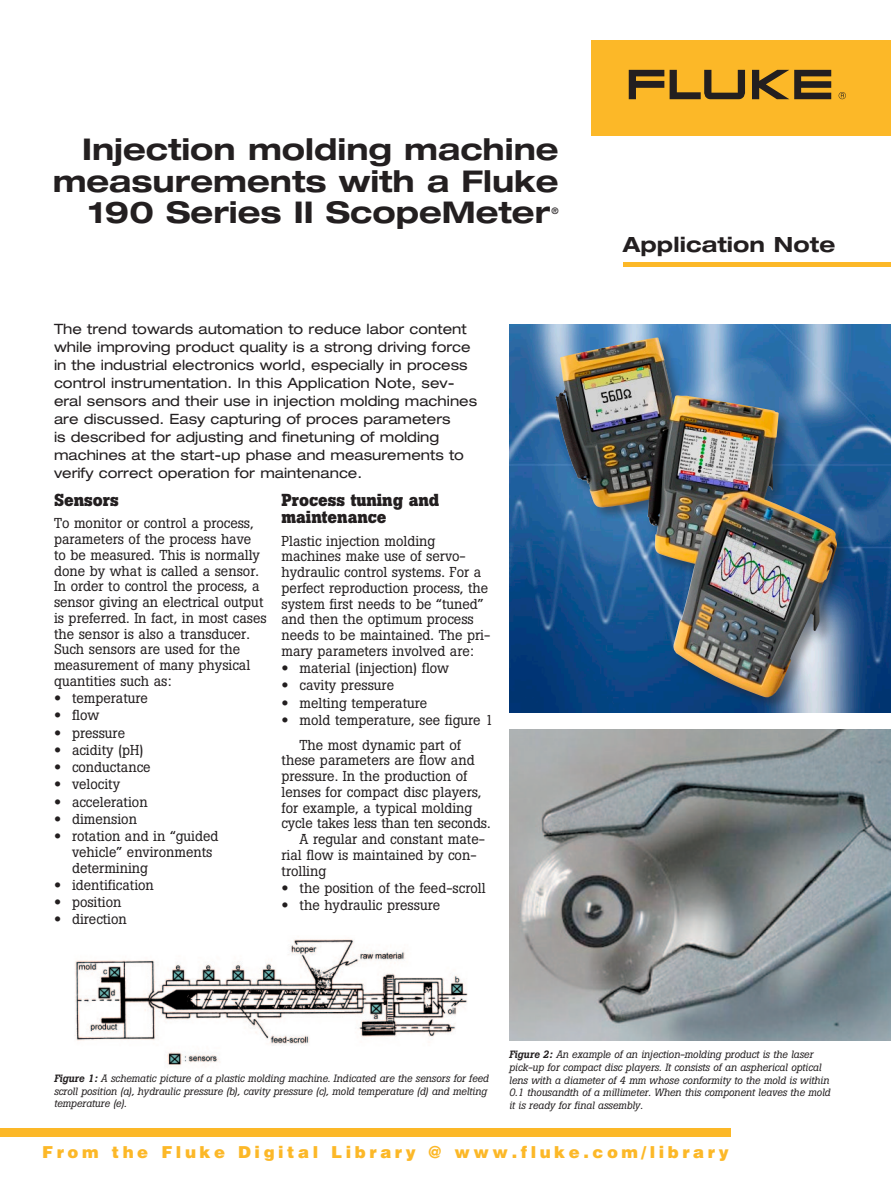
<style>
.page{position:relative;width:891px;height:1188px;background:#fff}
.page>*{position:absolute;margin:0;border:0;box-sizing:border-box;transform-origin:0 0}
.t1{font:700 expanded 30px/31.5px "Helvetica Neue LT Std";color:#231f20;text-align:right}
.t2{font:700 expanded 21px "Helvetica Neue LT Std";letter-spacing:.005em;color:#231f20}
.t3{font:700 17.25px/17.2px "Boton Pro";color:#231f20}
.t4{font:900 16.5px "Helvetica";letter-spacing:.215em;color:#fcb828}
.t5{font:14.25px/15.8px "Boton Pro";color:#231f20}
.t6{font:expanded 14.25px/18px "Helvetica Neue LT Std";color:#231f20}
.t7{font:italic 10.5px/12.6px "Boton Pro";letter-spacing:-.005em;color:#231f20}
.t8{font:expanded 9px "Helvetica Neue LT Std";color:#231f20}
.s1{font-family:"Helvetica Neue LT Std";font-weight:700;font-stretch:expanded}
.s2{font-weight:500}
</style>
<div class="page">
<img style="left:75px;top:939px;width:393px;height:126px">
<img style="left:509px;top:729px;width:382px;height:311px">
<div style="left:592px;top:40px;width:299px;height:96px;background:#fcb828"></div>
<svg style="left:629px;top:70px;width:35px;height:29px"></svg>
<svg style="left:752px;top:70px;width:79px;height:29px"></svg>
<svg style="left:670px;top:70px;width:75px;height:29px"></svg>
<svg style="left:839px;top:92px;width:7px;height:7px"></svg>
<div style="left:0;top:1128px;width:730px;height:8px;background:#fcb828"></div>
<hr style="left:624px;top:263px;width:267px;height:4px;background:#fcb828">
<img style="left:509px;top:324px;width:382px;height:389px">
<div style="left:554px;top:336px;width:297px;height:376px;background:#231f20;opacity:.4"></div>
<img style="left:555px;top:338px;width:282px;height:360px">
<h1 class="t1" style="left:53px;top:133px;width:507px">Injection molding machine measurements with a Fluke<br>190 Series II ScopeMeter</h1>
<p class="t8" style="left:551px;top:205px;width:9px">®</p>
<p class="t6" style="left:54px;top:320px;width:425px">The trend towards automation to reduce labor content while improving product quality is a strong driving force in the industrial electronics world, especially in process control instrumentation. In this Application Note, sev&shy;eral sensors and their use in injection molding machines are discussed. Easy capturing of proces parameters<br>is described for adjusting and finetuning of molding machines at the start-up phase and measurements to verify correct operation for maintenance.</p>
<p class="t3" style="left:54px;top:491px;width:66px">Sensors</p>
<p class="t5" style="left:54px;top:516px;width:214px">To monitor or control a process, parameters of the process have to be measured. This is normally done by what is called a sensor.<br>In order to control the process, a sensor giving an electrical output is preferred. In fact, in most cases the sensor is also a transducer.<br>Such sensors are used for the measurement of many physical quantities such as:</p>
<p class="t5" style="left:54px;top:690px;width:96px"><span class="s1">•</span> temperature</p>
<p class="t5" style="left:54px;top:708px;width:47px"><span class="s1">•</span> flow</p>
<p class="t5" style="left:54px;top:725px;width:73px"><span class="s1">•</span> pressure</p>
<p class="t5" style="left:54px;top:742px;width:91px"><span class="s1">•</span> acidity (pH)</p>
<p class="t5" style="left:54px;top:759px;width:98px"><span class="s1">•</span> conductance</p>
<p class="t5" style="left:54px;top:777px;width:68px"><span class="s1">•</span> velocity</p>
<p class="t5" style="left:54px;top:794px;width:95px"><span class="s1">•</span> acceleration</p>
<p class="t5" style="left:54px;top:811px;width:84px"><span class="s1">•</span> dimension</p>
<p class="t5" style="left:72px;top:828px;width:148px;text-indent:-18px"><span class="s1">•</span> rotation and in “guided vehicle” environments determining</p>
<p class="t5" style="left:54px;top:877px;width:101px"><span class="s1">•</span> identification</p>
<p class="t5" style="left:54px;top:894px;width:69px"><span class="s1">•</span> position</p>
<p class="t5" style="left:54px;top:912px;width:74px"><span class="s1">•</span> direction</p>
<p class="t3" style="left:282px;top:491px;width:159px">Process tuning and maintenance</p>
<p class="t5" style="left:282px;top:533px;width:210px">Plastic injection molding machines make use of servo&shy;hydraulic control systems. For a perfect reproduction process, the system first needs to be “tuned” and then the optimum process needs to be maintained. The pri&shy;mary parameters involved are:</p>
<p class="t5" style="left:282px;top:660px;width:169px"><span class="s1">•</span> material (injection) flow</p>
<p class="t5" style="left:282px;top:678px;width:114px"><span class="s1">•</span> cavity pressure</p>
<p class="t5" style="left:282px;top:695px;width:147px"><span class="s1">•</span> melting temperature</p>
<p class="t5" style="left:300px;top:708px;width:196px;line-height:24.8px;text-indent:-18px"><span class="s1">•</span> mold temperature, see figure 1<br>The most dynamic part of</p>
<p class="t5" style="left:282px;top:753px;width:195px">these parameters are flow and</p>
<p class="t5" style="left:282px;top:768px;width:187px">pressure. In the production of</p>
<p class="t5" style="left:282px;top:784px;width:201px">lenses for compact disc players,</p>
<p class="t5" style="left:282px;top:800px;width:192px">for example, a typical molding</p>
<p class="t5" style="left:282px;top:815px;width:211px">cycle takes less than ten seconds.</p>
<p class="t5" style="left:300px;top:831px;width:187px">A regular and constant mate-</p>
<p class="t5" style="left:282px;top:847px;width:197px">rial flow is maintained by con-</p>
<p class="t5" style="left:282px;top:863px;width:46px">trolling</p>
<p class="t5" style="left:282px;top:880px;width:206px"><span class="s1">•</span> the position of the feed-scroll</p>
<p class="t5" style="left:282px;top:897px;width:160px"><span class="s1">•</span> the hydraulic pressure</p>
<h2 class="t2" style="left:623px;top:231px;width:214px">Application Note</h2>
<p class="t7" style="left:54px;top:1072px;width:436px"><span class="s2">Figure 1:</span> A schematic picture of a plastic molding machine. Indicated are the sensors for feed scroll position (a), hydraulic pressure (b), cavity pressure (c), mold temperature (d) and melting temperature (e).</p>
<p class="t7" style="left:509px;top:1048px;width:323px"><span class="s2">Figure 2:</span> An example of an injection-molding product is the laser pick-up for compact disc players. It consists of an aspherical optical lens with a diameter of 4 mm whose conformity to the mold is within 0.1 thousandth of a millimeter. When this component leaves the mold it is ready for final assembly.</p>
<p class="t4" style="left:42px;top:1142px;width:688px">From the Fluke Digital Library @ www.fluke.com/library</p>
</div>
